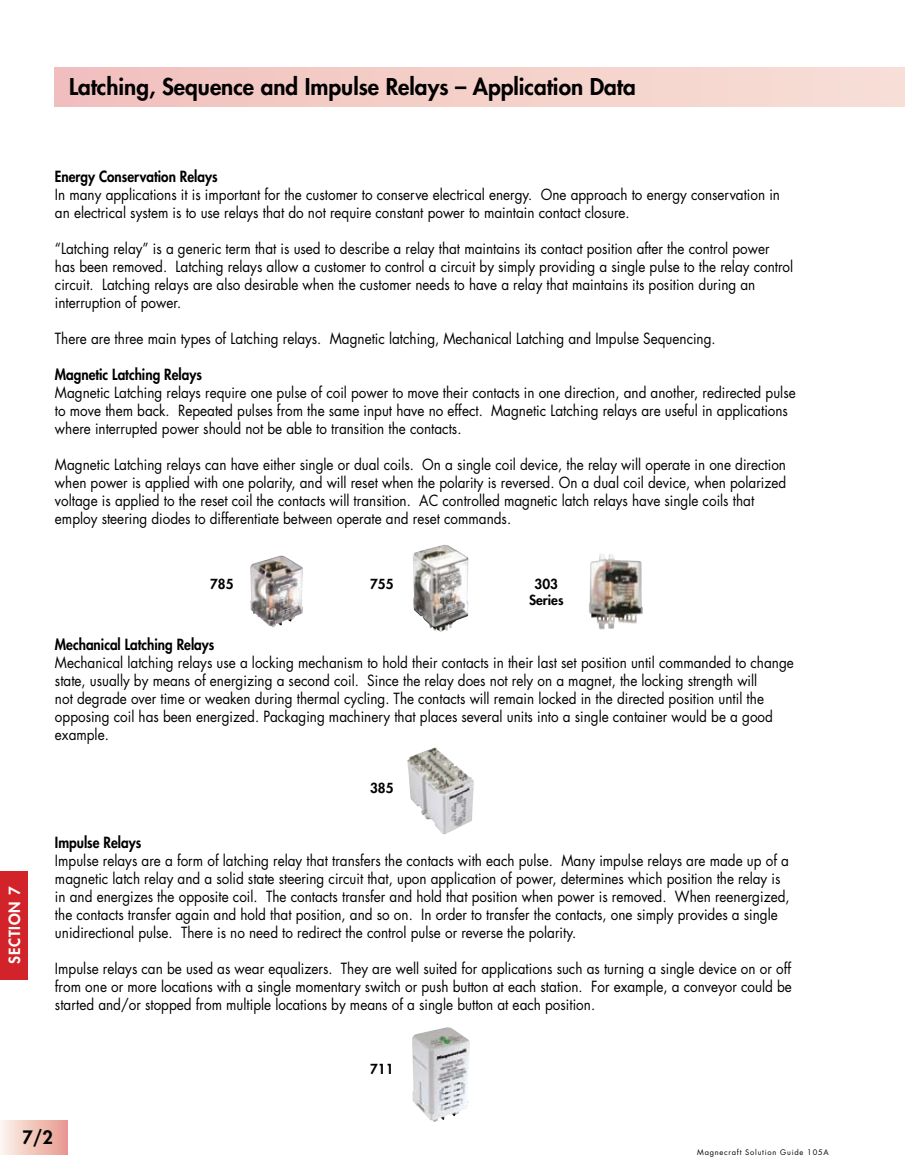
<style>
.page{position:relative;width:905px;height:1175px;background:#fff}
.page>*{position:absolute;margin:0;border:0;box-sizing:border-box;transform-origin:0 0}
.t1{font:800 22.5px "Futura Std";color:#000}
.t2{font:800 18px "Futura Std";color:#000}
.t3{font:15px/18px "Futura Std";color:#000;scale:.9 1}
.t4{font:800 15px "Futura Std";color:#000;scale:.9 1}
.t5{font:800 15px "Futura Std";letter-spacing:.05em;color:#fff}
.t6{font:800 13.5px/16.2px "Futura Std";color:#000;text-align:center}
.t7{font:7.5px "Futura Std";letter-spacing:.1em;color:#000}
</style>
<div class="page">
<div style="left:54px;top:68px;width:850px;height:39px;background:linear-gradient(to right,#f1c0bd,#f7dfd6)"></div>
<div style="left:0;top:871px;width:27px;height:108px;background:#d2232a"></div>
<div style="left:0;top:1120px;width:68px;height:34px;background:linear-gradient(to right,#fbf5ec,#e8998f)"></div>
<hr style="left:904px;top:68px;width:1px;height:39px;background:#f7ded7">
<img style="left:412px;top:1027px;width:58px;height:94px">
<img style="left:413px;top:545px;width:55px;height:87px">
<img style="left:250px;top:555px;width:53px;height:72px">
<img style="left:589px;top:554px;width:54px;height:75px">
<img style="left:407px;top:747px;width:67px;height:87px">
<h1 class="t1" style="left:69px;top:73px;width:568px">Latching, Sequence and Impulse Relays – Application Data</h1>
<p class="t4" style="left:55px;top:167px;width:182px">Energy Conservation Relays</p>
<p class="t3" style="left:55px;top:186px;width:807px">In many applications it is important for the customer to conserve electrical energy. One approach to energy conservation in an electrical system is to use relays that do not require constant power to maintain contact closure.</p>
<p class="t3" style="left:55px;top:240px;width:821px">“Latching relay” is a generic term that is used to describe a relay that maintains its contact position after the control power has been removed. Latching relays allow a customer to control a circuit by simply providing a single pulse to the relay control circuit. Latching relays are also desirable when the customer needs to have a relay that maintains its position during an interruption of power.</p>
<p class="t3" style="left:55px;top:330px;width:735px">There are three main types of Latching relays. Magnetic latching, Mechanical Latching and Impulse Sequencing.</p>
<p class="t4" style="left:55px;top:365px;width:165px">Magnetic Latching Relays</p>
<p class="t3" style="left:55px;top:384px;width:824px">Magnetic Latching relays require one pulse of coil power to move their contacts in one direction, and another, redirected pulse to move them back. Repeated pulses from the same input have no effect. Magnetic Latching relays are useful in applications where interrupted power should not be able to transition the contacts.</p>
<p class="t3" style="left:55px;top:456px;width:814px">Magnetic Latching relays can have either single or dual coils. On a single coil device, the relay will operate in one direction when power is applied with one polarity, and will reset when the polarity is reversed. On a dual coil device, when polarized voltage is applied to the reset coil the contacts will transition. AC controlled magnetic latch relays have single coils that employ steering diodes to differentiate between operate and reset commands.</p>
<p class="t6" style="left:210px;top:576px;width:25px">785</p>
<p class="t6" style="left:370px;top:576px;width:25px">755</p>
<p class="t6" style="left:529px;top:576px;width:36px">303<br>Series</p>
<p class="t4" style="left:55px;top:635px;width:179px">Mechanical Latching Relays</p>
<p class="t3" style="left:55px;top:654px;width:822px">Mechanical latching relays use a locking mechanism to hold their contacts in their last set position until commanded to change state, usually by means of energizing a second coil. Since the relay does not rely on a magnet, the locking strength will<br>not degrade over time or weaken during thermal cycling. The contacts will remain locked in the directed position until the opposing coil has been energized. Packaging machinery that places several units into a single container would be a good example.</p>
<p class="t5" style="left:5px;top:963px;width:78px;rotate:-90deg">SECTION 7</p>
<p class="t6" style="left:370px;top:779px;width:25px">385</p>
<p class="t4" style="left:55px;top:833px;width:97px">Impulse Relays</p>
<p class="t3" style="left:55px;top:852px;width:817px">Impulse relays are a form of latching relay that transfers the contacts with each pulse. Many impulse relays are made up of a magnetic latch relay and a solid state steering circuit that, upon application of power, determines which position the relay is in and energizes the opposite coil. The contacts transfer and hold that position when power is removed. When reenergized, the contacts transfer again and hold that position, and so on. In order to transfer the contacts, one simply provides a single unidirectional pulse. There is no need to redirect the control pulse or reverse the polarity.</p>
<p class="t3" style="left:55px;top:960px;width:820px;text-align:justify">Impulse relays can be used as wear equalizers. They are well suited for applications such as turning a single device on or off from one or more locations with a single momentary switch or push button at each station. For example, a conveyor could be started and/or stopped from multiple locations by means of a single button at each position.</p>
<p class="t6" style="left:370px;top:1060px;width:25px">711</p>
<p class="t2" style="left:22px;top:1125px;width:32px">7/2</p>
<p class="t7" style="left:697px;top:1147px;width:133px">Magnecraft Solution Guide 105A</p>
</div>
